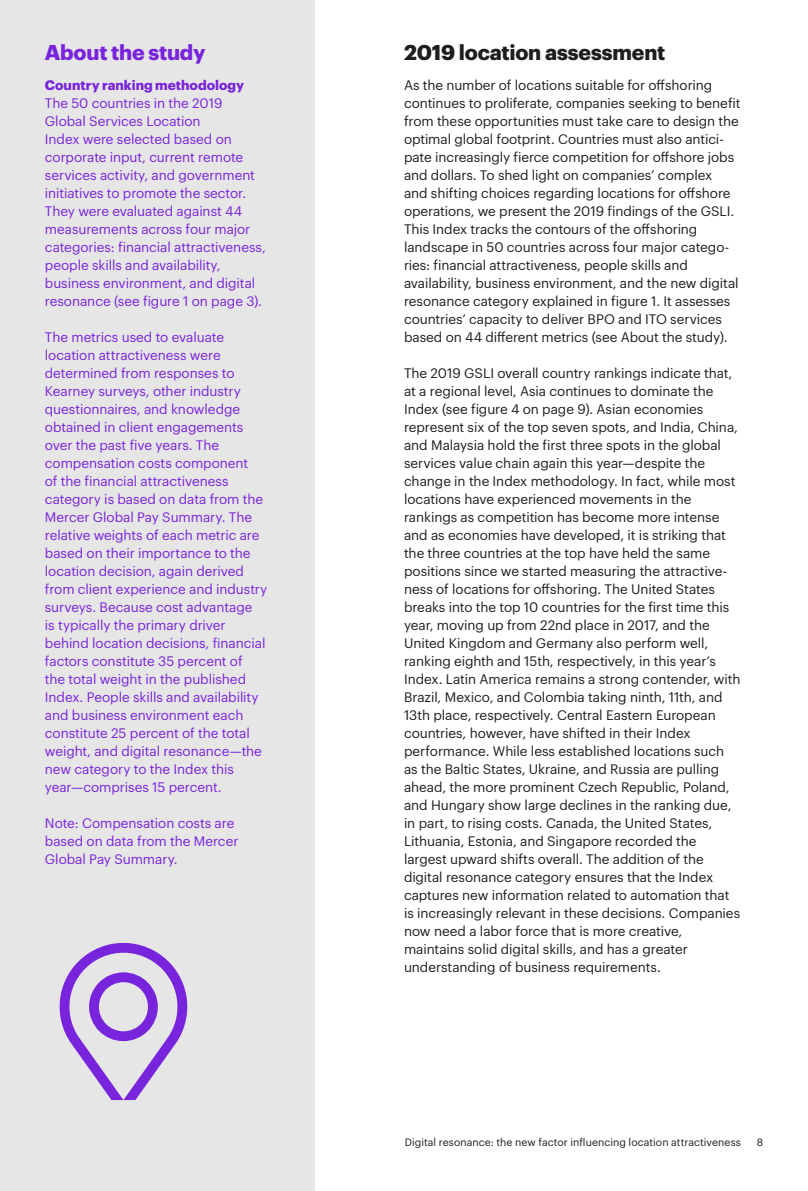
<style>
.page{position:relative;width:808px;height:1191px;background:#fff}
.page>*{position:absolute;margin:0;border:0;box-sizing:border-box;transform-origin:0 0}
.t1{font:700 21px "Graphik";letter-spacing:-.01em;color:#1e1e1e}
.t2{font:700 21px "Graphik";letter-spacing:-.01em;color:#7823dc}
.t3{font:13.5px/18px "Graphik";letter-spacing:-.005em;color:#1e1e1e}
.t4{font:13.5px/18px "Graphik";letter-spacing:-.005em;color:#7823dc}
.t5{font:700 13.5px "Graphik";color:#7823dc}
.t6{font:10.5px "Graphik";letter-spacing:.005em;color:#1e1e1e}
</style>
<div class="page">
<div style="left:0;top:0;width:314px;height:1191px;background:#e6e6e6"></div>
<svg style="left:59px;top:943px;width:129px;height:157px"></svg>
<h1 class="t2" style="left:45px;top:36px;width:162px">About the study</h1>
<p class="t5" style="left:45px;top:75px;width:201px">Country ranking methodology</p>
<p class="t4" style="left:45px;top:93px;width:222px">The 50 countries in the 2019<br>Global Services Location<br>Index were selected based on corporate input, current remote services activity, and government initiatives to promote the sector.<br>They were evaluated against 44 measurements across four major categories: financial attractiveness, people skills and availability, business environment, and digital resonance (see figure 1 on page 3).</p>
<p class="t4" style="left:45px;top:327px;width:224px">The metrics used to evaluate location attractiveness were determined from responses to<br>Kearney surveys, other industry questionnaires, and knowledge obtained in client engagements over the past five years. The compensation costs component<br>of the financial attractiveness category is based on data from the<br>Mercer Global Pay Summary. The relative weights of each metric are based on their importance to the location decision, again derived from client experience and industry surveys. Because cost advantage<br>is typically the primary driver behind location decisions, financial factors constitute 35 percent of<br>the total weight in the published<br>Index. People skills and availability and business environment each constitute 25 percent of the total weight, and digital resonance—the new category to the Index this year—comprises 15 percent.</p>
<p class="t4" style="left:45px;top:813px;width:195px">Note: Compensation costs are based on data from the Mercer<br>Global Pay Summary.</p>
<h1 class="t1" style="left:404px;top:36px;width:263px">2019 location assessment</h1>
<p class="t3" style="left:404px;top:75px;width:338px">As the number of locations suitable for offshoring continues to proliferate, companies seeking to benefit from these opportunities must take care to design the optimal global footprint. Countries must also antici&shy;pate increasingly fierce competition for offshore jobs and dollars. To shed light on companies’ complex<br>and shifting choices regarding locations for offshore operations, we present the 2019 findings of the GSLI.<br>This Index tracks the contours of the offshoring landscape in 50 countries across four major catego&shy;ries: financial attractiveness, people skills and availability, business environment, and the new digital resonance category explained in figure 1. It assesses countries’ capacity to deliver BPO and ITO services based on 44 different metrics (see About the study).</p>
<p class="t3" style="left:404px;top:363px;width:338px">The 2019 GSLI overall country rankings indicate that, at a regional level, Asia continues to dominate the Index (see figure 4 on page 9). Asian economies represent six of the top seven spots, and India, China, and Malaysia hold the first three spots in the global services value chain again this year—despite the change in the Index methodology. In fact, while most locations have experienced movements in the rankings as competition has become more intense and as economies have developed, it is striking that the three countries at the top have held the same positions since we started measuring the attractive&shy;ness of locations for offshoring. The United States breaks into the top 10 countries for the first time this year, moving up from 22nd place in 2017, and the United Kingdom and Germany also perform well, ranking eighth and 15th, respectively, in this year’s Index. Latin America remains a strong contender, with Brazil, Mexico, and Colombia taking ninth, 11th, and 13th place, respectively. Central Eastern European countries, however, have shifted in their Index performance. While less established locations such as the Baltic States, Ukraine, and Russia are pulling ahead, the more prominent Czech Republic, Poland, and Hungary show large declines in the ranking due, in part, to rising costs. Canada, the United States, Lithuania, Estonia, and Singapore recorded the largest upward shifts overall. The addition of the digital resonance category ensures that the Index captures new information related to automation that is increasingly relevant in these decisions. Companies now need a labor force that is more creative, maintains solid digital skills, and has a greater understanding of business requirements.</p>
<p class="t6" style="left:405px;top:1134px;width:338px">Digital resonance: the new factor influencing location attractiveness</p>
<p class="t6" style="left:757px;top:1134px;width:8px">8</p>
</div>
